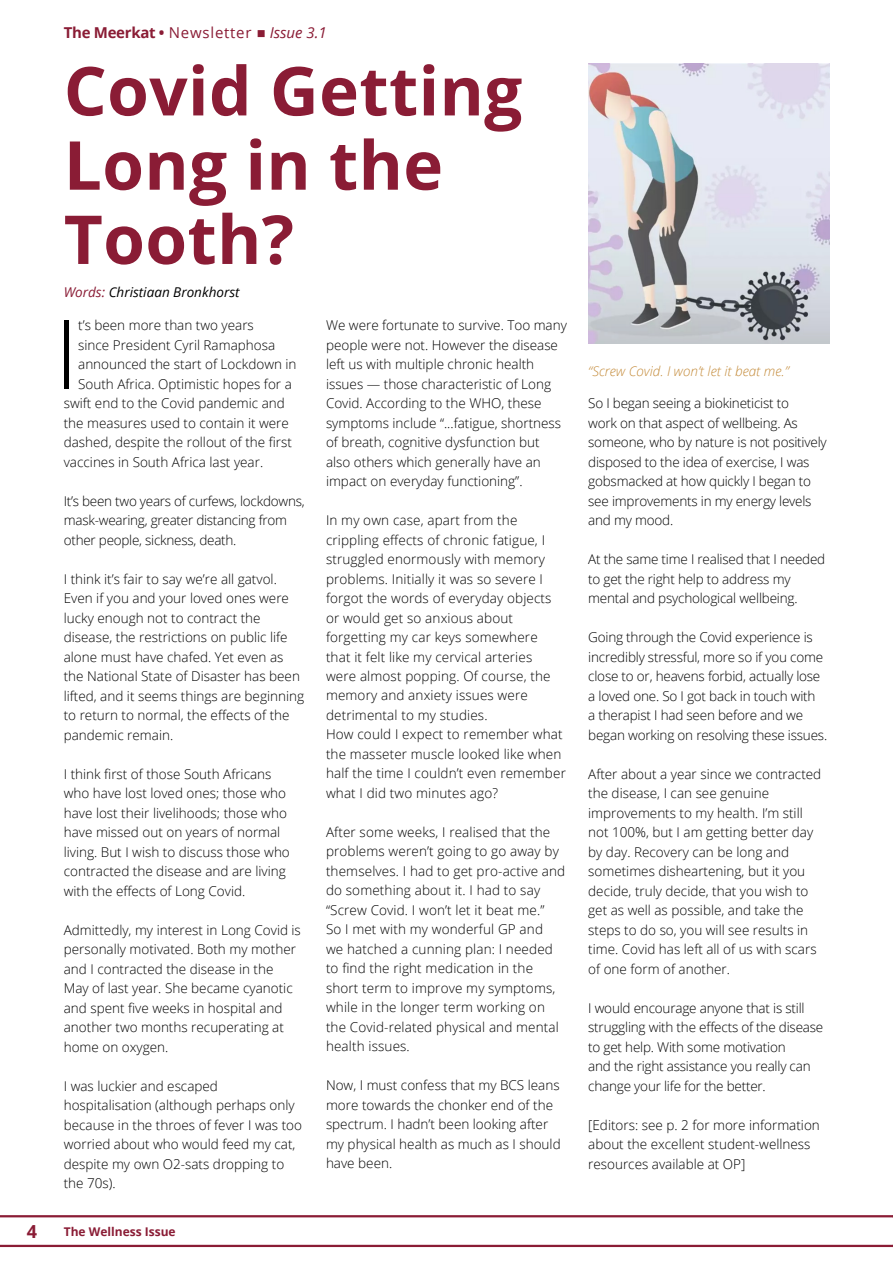
<style>
.page{position:relative;width:893px;height:1263px;background:#fff}
.page>*{position:absolute;margin:0;border:0;box-sizing:border-box;transform-origin:0 0}
.t1{font:300 95.4px "Open Sans";color:#000}
.t2{font:700 67.5px/74.2px "Open Sans";letter-spacing:.005em;color:#8a1c35}
.t3{font:700 18px "Open Sans";color:#8a1c35}
.t4{font:700 15px "Open Sans";letter-spacing:-.02em;color:#8a1c35}
.t5{font:300 13.5px/19.5px "Open Sans";color:#000}
.t6{font:300 13.5px/19.5px "Open Sans";letter-spacing:-.02em;color:#000}
.t7{font:italic 300 13.5px "Open Sans";color:#c48b3a}
.t8{font:italic 13.5px "Open Sans";color:#000}
.t9{font:700 12px "Open Sans";color:#8a1c35}
.s1{font-weight:400}
.s2{font-weight:400;font-style:italic}
.s3{color:#8a1c35}
</style>
<div class="page">
<hr style="left:0;top:1215px;width:893px;height:2px;background:#8a1c35">
<hr style="left:0;top:1245px;width:893px;height:2px;background:#8a1c35">
<img style="left:588px;top:64px;width:241px;height:279px">
<p class="t4" style="left:64px;top:22px;width:265px">The Meerkat • <span class="s1">Newsletter</span> ■ <span class="s2">Issue 3.1</span></p>
<h2 class="t2" style="left:64px;top:52px;width:460px">Covid Getting<br>Long in the<br>Tooth?</h2>
<p class="t8" style="left:64px;top:282px;width:177px"><span class="s3">Words:</span> Christiaan Bronkhorst</p>
<h1 class="t1" style="left:54px;top:289px;width:26px">I</h1>
<p class="t5" style="left:78px;top:315px;width:177px">t’s been more than two years</p>
<p class="t5" style="left:326px;top:315px;width:242px">We were fortunate to survive. Too many people were not. However the disease left us with multiple chronic health issues — those characteristic of Long Covid. According to the WHO, these symptoms include “...fatigue, shortness of breath, cognitive dysfunction but also others which generally have an impact on everyday functioning”.</p>
<p class="t5" style="left:326px;top:510px;width:241px">In my own case, apart from the crippling effects of chronic fatigue, I struggled enormously with memory problems. Initially it was so severe I forgot the words of everyday objects or would get so anxious about forgetting my car keys somewhere<br>that it felt like my cervical arteries were almost popping. Of course, the memory and anxiety issues were detrimental to my studies.<br>How could I expect to remember what the masseter muscle looked like when half the time I couldn’t even remember what I did two minutes ago?</p>
<p class="t5" style="left:326px;top:822px;width:241px">After some weeks, I realised that the problems weren’t going to go away by themselves. I had to get pro-active and do something about it. I had to say “Screw Covid. I won’t let it beat me.”<br>So I met with my wonderful GP and<br>we hatched a cunning plan: I needed to find the right medication in the short term to improve my symptoms, while in the longer term working on the Covid-related physical and mental health issues.</p>
<p class="t5" style="left:326px;top:1075px;width:236px">Now, I must confess that my BCS leans more towards the chonker end of the spectrum. I hadn’t been looking after my physical health as much as I should have been.</p>
<p class="t5" style="left:78px;top:335px;width:199px">since President Cyril Ramaphosa</p>
<p class="t5" style="left:78px;top:354px;width:220px">announced the start of Lockdown in</p>
<p class="t5" style="left:78px;top:374px;width:215px">South Africa. Optimistic hopes for a</p>
<p class="t5" style="left:64px;top:393px;width:223px">swift end to the Covid pandemic and</p>
<p class="t5" style="left:64px;top:413px;width:227px">the measures used to contain it were</p>
<p class="t5" style="left:64px;top:432px;width:230px">dashed, despite the rollout of the first</p>
<p class="t5" style="left:64px;top:452px;width:201px">vaccines in South Africa last year.</p>
<p class="t6" style="left:64px;top:491px;width:242px">It’s been two years of curfews, lockdowns, mask-wearing, greater distancing from other people, sickness, death.</p>
<p class="t5" style="left:64px;top:569px;width:242px">I think it’s fair to say we’re all gatvol.<br>Even if you and your loved ones were lucky enough not to contract the disease, the restrictions on public life alone must have chafed. Yet even as the National State of Disaster has been lifted, and it seems things are beginning to return to normal, the effects of the pandemic remain.</p>
<p class="t5" style="left:64px;top:764px;width:228px">I think first of those South Africans who have lost loved ones; those who have lost their livelihoods; those who have missed out on years of normal living. But I wish to discuss those who contracted the disease and are living with the effects of Long Covid.</p>
<p class="t5" style="left:64px;top:920px;width:239px">Admittedly, my interest in Long Covid is personally motivated. Both my mother and I contracted the disease in the May of last year. She became cyanotic and spent five weeks in hospital and another two months recuperating at home on oxygen.</p>
<p class="t5" style="left:64px;top:1076px;width:240px">I was luckier and escaped hospitalisation (although perhaps only because in the throes of fever I was too worried about who would feed my cat, despite my own O2-sats dropping to the 70s).</p>
<h3 class="t3" style="left:27px;top:1219px;width:12px">4</h3>
<p class="t9" style="left:64px;top:1223px;width:113px">The Wellness Issue</p>
<p class="t7" style="left:588px;top:362px;width:202px">“Screw Covid. I won’t let it beat me.”</p>
<p class="t5" style="left:588px;top:393px;width:240px">So I began seeing a biokineticist to<br>work on that aspect of wellbeing. As someone, who by nature is not positively disposed to the idea of exercise, I was gobsmacked at how quickly I began to see improvements in my energy levels and my mood.</p>
<p class="t5" style="left:588px;top:549px;width:239px">At the same time I realised that I needed to get the right help to address my mental and psychological wellbeing.</p>
<p class="t5" style="left:588px;top:627px;width:240px">Going through the Covid experience is incredibly stressful, more so if you come close to or, heavens forbid, actually lose a loved one. So I got back in touch with<br>a therapist I had seen before and we began working on resolving these issues.</p>
<p class="t5" style="left:588px;top:764px;width:235px">After about a year since we contracted the disease, I can see genuine improvements to my health. I’m still not 100%, but I am getting better day by day. Recovery can be long and sometimes disheartening, but it you decide, truly decide, that you wish to get as well as possible, and take the steps to do so, you will see results in time. Covid has left all of us with scars of one form of another.</p>
<p class="t5" style="left:588px;top:998px;width:237px">I would encourage anyone that is still struggling with the effects of the disease to get help. With some motivation<br>and the right assistance you really can change your life for the better.</p>
<p class="t5" style="left:588px;top:1115px;width:233px">[Editors: see p. 2 for more information about the excellent student-wellness resources available at OP]</p>
</div>
